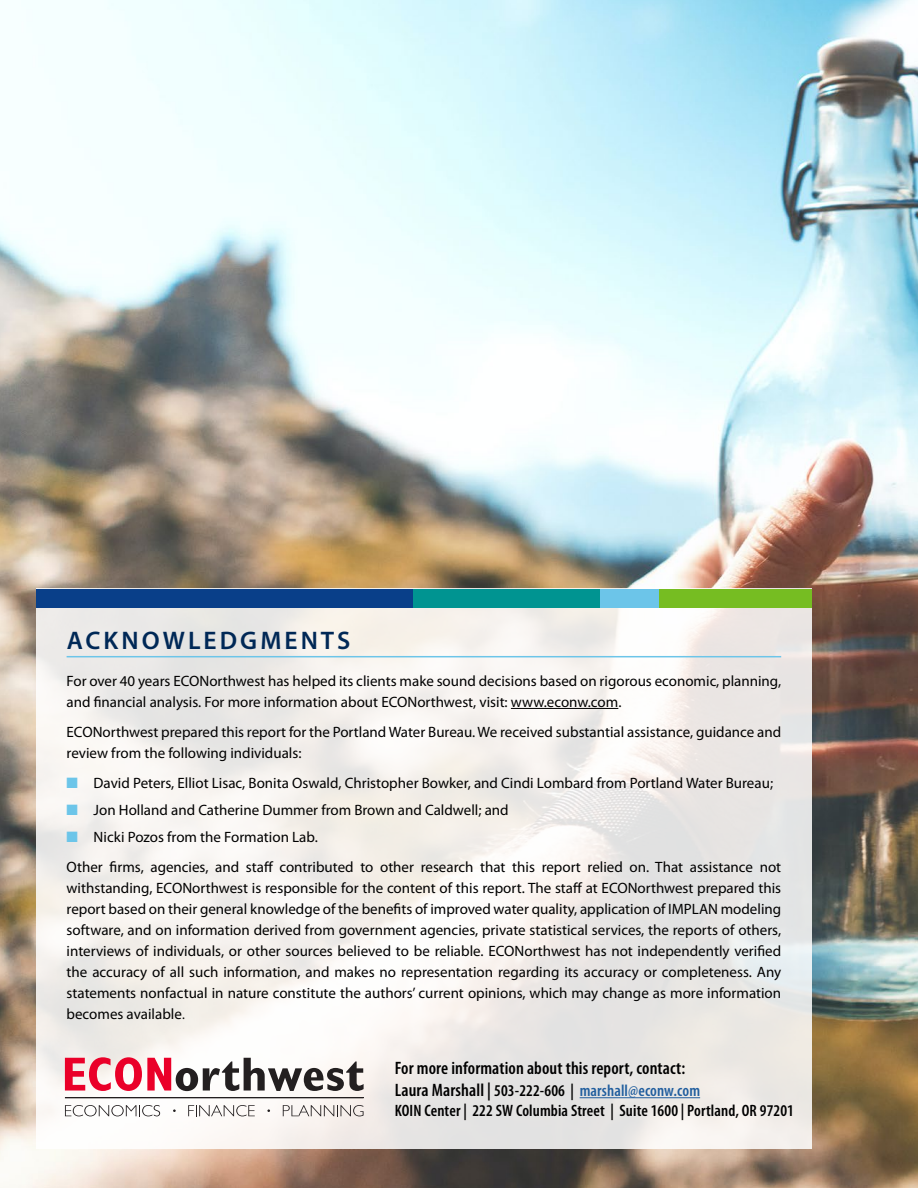
<style>
.page{position:relative;width:918px;height:1188px;background:#fff}
.page>*{position:absolute;margin:0;border:0;box-sizing:border-box;transform-origin:0 0}
.t1{font:600 25.5px "Myriad Pro";letter-spacing:.12em;color:#002856}
.t2{font:600 condensed 18px "Myriad Pro";letter-spacing:.01em;color:#000}
.t3{font:600 condensed 16.5px/19.8px "Myriad Pro";letter-spacing:.01em;color:#000}
.t4{font:15px/21px "Myriad Pro";color:#000}
.s1{color:#6cc5e9}
.s2{font-stretch:condensed}
.s3{font-size:18px}
.s4{color:#215e9e}
</style>
<div class="page">
<img style="left:0;top:0;width:918px;height:1188px">
<svg style="left:36px;top:608px;width:776px;height:541px"></svg>
<hr style="left:511px;top:708px;width:107px;height:1px;background:#000">
<hr style="left:580px;top:1097px;width:120px;height:1px;background:#215e9e">
<div style="left:36px;top:589px;width:378px;height:19px;background:#093f89"></div>
<div style="left:413px;top:589px;width:187px;height:19px;background:#009491"></div>
<div style="left:600px;top:589px;width:59px;height:19px;background:#6cc5e9"></div>
<div style="left:659px;top:589px;width:153px;height:19px;background:#76bd22"></div>
<svg style="left:65px;top:1057px;width:299px;height:34px"></svg>
<svg style="left:65px;top:1105px;width:95px;height:11px"></svg>
<svg style="left:188px;top:1105px;width:67px;height:11px"></svg>
<svg style="left:283px;top:1105px;width:81px;height:11px"></svg>
<hr style="left:65px;top:1097px;width:299px;height:1px;background:#231f20">
<hr style="left:67px;top:656px;width:714px;height:1px;background:#6cc5e9">
<h1 class="t1" style="left:67px;top:624px;width:285px">ACKNOWLEDGMENTS</h1>
<p class="t4" style="left:67px;top:670px;width:716px">For over 40 years ECONorthwest has helped its clients make sound decisions based on rigorous economic, planning, and financial analysis. For more information about ECONorthwest, visit: www.econw.com.</p>
<p class="t4" style="left:67px;top:721px;width:716px">ECONorthwest prepared this report for the Portland Water Bureau. We received substantial assistance, guidance and review from the following individuals:</p>
<p class="t4" style="left:67px;top:772px;width:708px"><span class="s1">■</span> David Peters, Elliot Lisac, Bonita Oswald, Christopher Bowker, and Cindi Lombard from Portland Water Bureau;</p>
<p class="t4" style="left:67px;top:799px;width:444px"><span class="s1">■</span> Jon Holland and Catherine Dummer from Brown and Caldwell; and</p>
<p class="t4" style="left:67px;top:822px;width:716px;line-height:30px"><span class="s1">■</span> Nicki Pozos from the Formation Lab.<br>Other firms, agencies, and staff contributed to other research that this report relied on. That assistance not</p>
<p class="t4" style="left:67px;top:877px;width:716px;text-align:justify">withstanding, ECONorthwest is responsible for the content of this report. The staff at ECONorthwest prepared this report based on their general knowledge of the benefits of improved water quality, application of IMPLAN modeling software, and on information derived from government agencies, private statistical services, the reports of others, interviews of individuals, or other sources believed to be reliable. ECONorthwest has not independently verified the accuracy of all such information, and makes no representation regarding its accuracy or completeness. Any statements nonfactual in nature constitute the authors’ current opinions, which may change as more information becomes available<span class="s2">.</span></p>
<p class="t2" style="left:395px;top:1057px;width:292px">For more information about this report, contact:</p>
<p class="t3" style="left:395px;top:1080px;width:401px"><span class="s3">Laura Marshall |</span> 503-222-606 | <span class="s4">marshall@econw.com<br></span>KOIN Center | 222 SW Columbia Street | Suite 1600 | Portland, OR 97201</p>
</div>
